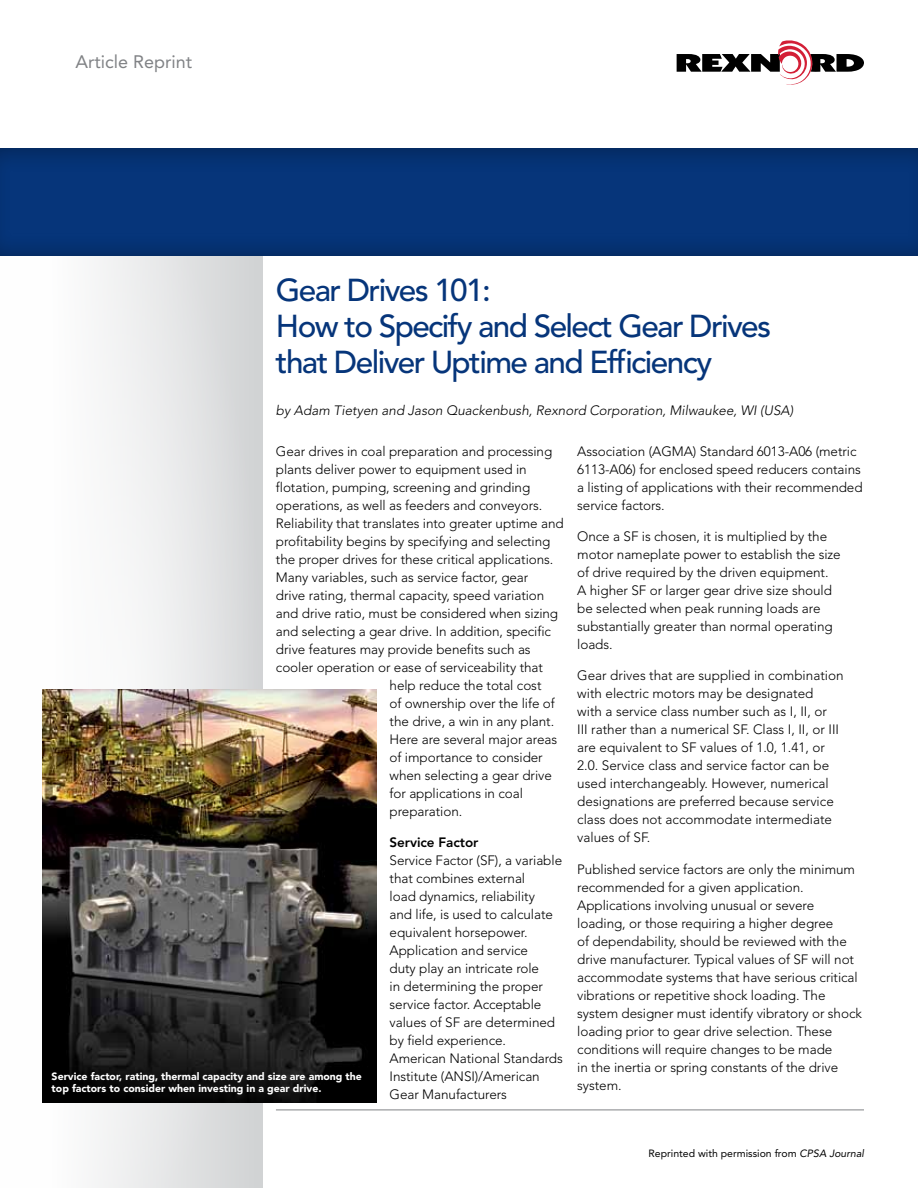
<style>
.page{position:relative;width:918px;height:1188px;background:#fff}
.page>*{position:absolute;margin:0;border:0;box-sizing:border-box;transform-origin:0 0}
.t1{font:500 31.5px/36px "Avenir LT Std";letter-spacing:-.05em;color:#06357a}
.t2{font:18px "Avenir LT Std";color:#808285}
.t3{font:300 13.5px/18px "Avenir LT Std";letter-spacing:-.005em;color:#000}
.t4{font:italic 300 13.5px "Avenir LT Std";color:#000}
.t5{font:800 13.5px "Avenir LT Std";letter-spacing:-.005em;color:#000}
.t6{font:900 10.5px/12px "Avenir LT Std";color:#fff}
.t7{font:10.5px "Avenir LT Std";color:#000}
.s1{color:#000}
.s2{font-style:italic}
</style>
<div class="page">
<hr style="left:276px;top:1110px;width:588px;height:1px;background:#808285">
<svg style="left:677px;top:40px;width:187px;height:45px"></svg>
<div style="left:0;top:216px;width:263px;height:972px;background:linear-gradient(to right,#fff,#d6d8d9)"></div>
<img style="left:42px;top:690px;width:334px;height:413px">
<div style="left:0;top:143px;width:918px;height:114px;background:#000;opacity:.39"></div>
<h2 class="t2" style="left:76px;top:51px;width:118px">Article Reprint</h2>
<h1 class="t1" style="left:276px;top:272px;width:497px">Gear Drives 101:<br>How to Specify and Select Gear Drives that Deliver Uptime and Efficiency</h1>
<p class="t4" style="left:276px;top:402px;width:519px">by Adam Tietyen and Jason Quackenbush, Rexnord Corporation, Milwaukee, WI (USA)</p>
<p class="t3" style="left:276px;top:442px;width:278px">Gear drives in coal preparation and processing</p>
<p class="t3" style="left:276px;top:460px;width:252px">plants deliver power to equipment used in</p>
<p class="t3" style="left:276px;top:478px;width:256px">flotation, pumping, screening and grinding</p>
<p class="t3" style="left:276px;top:496px;width:268px">operations, as well as feeders and conveyors.</p>
<p class="t3" style="left:276px;top:514px;width:289px">Reliability that translates into greater uptime and</p>
<p class="t3" style="left:276px;top:532px;width:276px">profitability begins by specifying and selecting</p>
<p class="t3" style="left:276px;top:550px;width:279px">the proper drives for these critical applications.</p>
<p class="t3" style="left:276px;top:568px;width:254px">Many variables, such as service factor, gear</p>
<p class="t3" style="left:276px;top:586px;width:270px">drive rating, thermal capacity, speed variation</p>
<p class="t3" style="left:276px;top:604px;width:284px">and drive ratio, must be considered when sizing</p>
<p class="t3" style="left:276px;top:622px;width:277px">and selecting a gear drive. In addition, specific</p>
<p class="t3" style="left:276px;top:640px;width:256px">drive features may provide benefits such as</p>
<p class="t3" style="left:276px;top:658px;width:269px">cooler operation or ease of serviceability that</p>
<p class="t3" style="left:390px;top:676px;width:153px">help reduce the total cost</p>
<p class="t3" style="left:390px;top:694px;width:167px">of ownership over the life of</p>
<p class="t3" style="left:390px;top:712px;width:166px">the drive, a win in any plant.</p>
<p class="t3" style="left:390px;top:730px;width:169px">Here are several major areas</p>
<p class="t3" style="left:390px;top:748px;width:155px">of importance to consider</p>
<p class="t3" style="left:390px;top:766px;width:164px">when selecting a gear drive</p>
<p class="t3" style="left:390px;top:784px;width:135px">for applications in coal</p>
<p class="t3" style="left:390px;top:802px;width:74px">preparation.</p>
<p class="t5" style="left:390px;top:834px;width:90px">Service Factor</p>
<p class="t3" style="left:390px;top:852px;width:175px">Service Factor (SF), a variable that combines external<br>load dynamics, reliability<br>and life, is used to calculate equivalent horsepower.<br>Application and service<br>duty play an intricate role<br>in determining the proper service factor. Acceptable values of SF are determined by field experience.<br>American National Standards<br>Institute (ANSI)/American<br>Gear Manufacturers</p>
<p class="t6" style="left:52px;top:1071px;width:312px">Service factor, rating, thermal capacity and size are among the top factors to consider when investing in a gear drive.<span class="s1">.</span></p>
<p class="t3" style="left:577px;top:442px;width:287px">Association (AGMA) Standard 6013-A06 (metric 6113-A06) for enclosed speed reducers contains a listing of applications with their recommended service factors.</p>
<p class="t3" style="left:577px;top:527px;width:265px">Once a SF is chosen, it is multiplied by the motor nameplate power to establish the size of drive required by the driven equipment.<br>A higher SF or larger gear drive size should be selected when peak running loads are substantially greater than normal operating loads.</p>
<p class="t3" style="left:577px;top:667px;width:268px">Gear drives that are supplied in combination with electric motors may be designated<br>with a service class number such as I, II, or<br>III rather than a numerical SF. Class I, II, or III are equivalent to SF values of 1.0, 1.41, or 2.0. Service class and service factor can be used interchangeably. However, numerical designations are preferred because service class does not accommodate intermediate values of SF.</p>
<p class="t3" style="left:577px;top:860px;width:286px">Published service factors are only the minimum recommended for a given application.<br>Applications involving unusual or severe loading, or those requiring a higher degree<br>of dependability, should be reviewed with the drive manufacturer. Typical values of SF will not accommodate systems that have serious critical vibrations or repetitive shock loading. The system designer must identify vibratory or shock loading prior to gear drive selection. These conditions will require changes to be made<br>in the inertia or spring constants of the drive system.</p>
<p class="t7" style="left:648px;top:1148px;width:217px">Reprinted with permission from <span class="s2">CPSA Journal</span></p>
</div>
